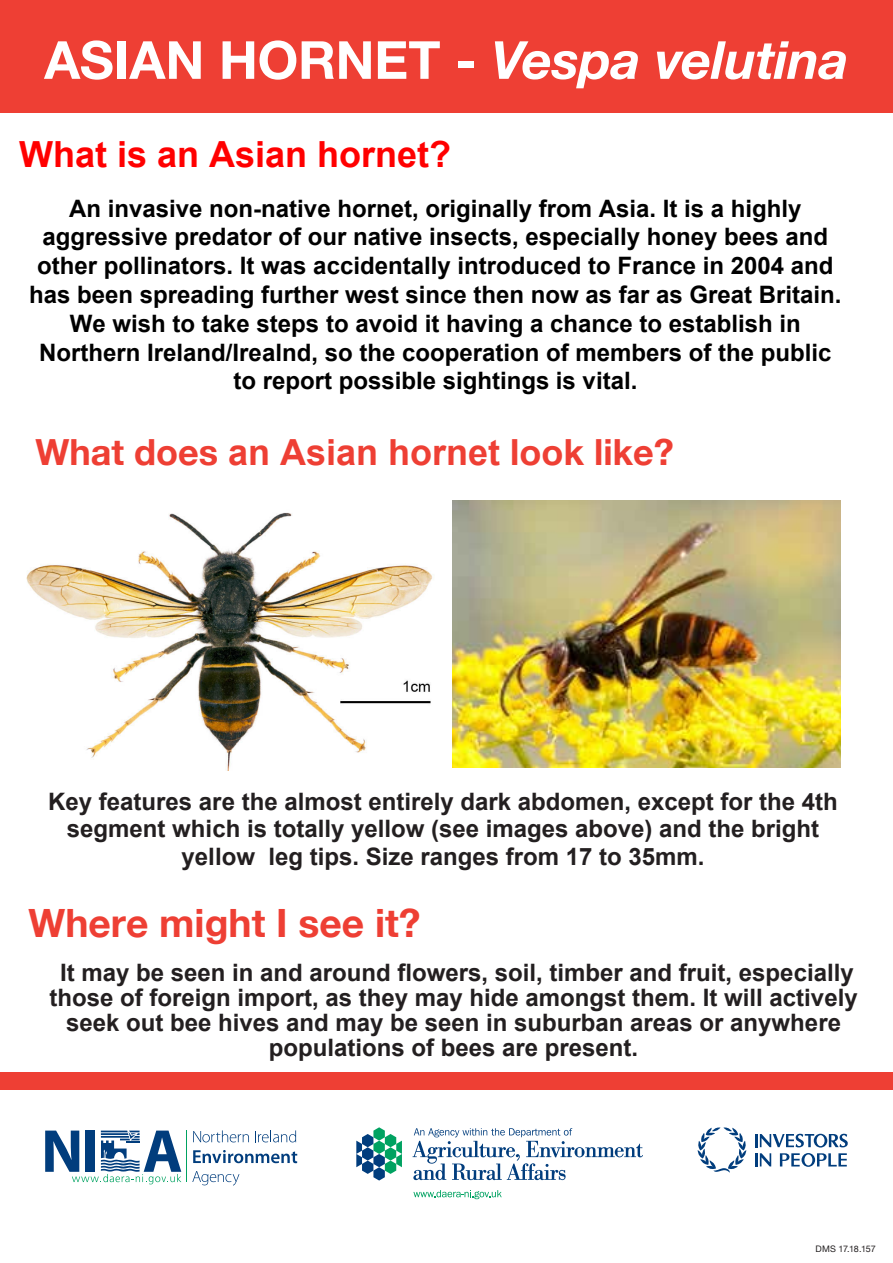
<style>
.page{position:relative;width:893px;height:1263px;background:#fff}
.page>*{position:absolute;margin:0;border:0;box-sizing:border-box;transform-origin:0 0}
.t1{font:italic 700 52.5px "Helvetica Neue";letter-spacing:-.01em;color:#fff}
.t2{font:700 39px "Helvetica Neue";color:#ee3f34}
.t3{font:700 36px "Helvetica Neue";color:#ee3f34}
.t4{font:700 36px "Arial";color:#f00}
.t5{font:700 24px/28.8px "Arial";color:#000;text-align:center}
.t6{font:700 24px/24.9px "Arial";color:#231f20;text-align:center}
.t7{font:700 24px/27.2px "Arial";color:#231f20;text-align:center}
.t8{font:9px "Helvetica Neue";letter-spacing:-.015em;color:#231f20}
.s1{font-style:normal}
.s2{font-family:"Arial"}
.s3{font-style:inherit}
</style>
<div class="page">
<img style="left:452px;top:500px;width:388px;height:267px">
<div style="left:0;top:0;width:893px;height:113px;background:#ee3f34"></div>
<svg style="left:755px;top:1153px;width:16px;height:13px"></svg>
<svg style="left:780px;top:1153px;width:67px;height:14px"></svg>
<svg style="left:755px;top:1134px;width:93px;height:13px"></svg>
<svg style="left:697px;top:1127px;width:50px;height:46px"></svg>
<hr style="left:187px;top:1130px;width:1px;height:52px;background:#00a261">
<svg style="left:192px;top:1171px;width:47px;height:14px"></svg>
<svg style="left:193px;top:1130px;width:56px;height:12px"></svg>
<svg style="left:255px;top:1130px;width:41px;height:12px"></svg>
<svg style="left:193px;top:1150px;width:104px;height:13px"></svg>
<svg style="left:45px;top:1130px;width:136px;height:54px"></svg>
<svg style="left:356px;top:1127px;width:46px;height:53px"></svg>
<svg style="left:413px;top:1190px;width:89px;height:9px"></svg>
<svg style="left:413px;top:1128px;width:230px;height:52px"></svg>
<div style="left:0;top:1072px;width:893px;height:18px;background:#ee3f34"></div>
<img style="left:26px;top:512px;width:407px;height:259px">
<p class="t1" style="left:44px;top:28px;width:806px"><span class="s1">ASIAN HORNET -</span> Vespa velutina</p>
<h3 class="t4" style="left:19px;top:130px;width:434px">What is an Asian hornet?</h3>
<p class="t5" style="left:29px;top:194px;width:814px">An invasive non-native hornet, originally from Asia. It is a highly aggressive predator of our native insects, especially honey bees and other pollinators. It was accidentally introduced to France in 2004 and has been spreading further west since then now as far as Great Britain.<br>We wish to take steps to avoid it having a chance to establish in Northern Ireland/Irealnd, so the cooperation of members of the public to report possible sightings is vital.</p>
<p class="t3" style="left:35px;top:430px;width:640px">What does <span class="s2">an Asian hornet</span> look like?</p>
<p class="t7" style="left:48px;top:789px;width:791px">Key features are the almost entirely dark abdomen, except for the 4th segment which is totally yellow (<span class="s3">see</span> images <span class="s3">above</span>) and the bright yellow leg tips. Size ranges from 17 to 35mm.</p>
<p class="t2" style="left:29px;top:899px;width:394px">Where might I see it?</p>
<p class="t6" style="left:49px;top:961px;width:810px">It may be seen in and around flowers, soil, timber and fruit, especially those of foreign import, as they may hide amongst them. It will actively seek out bee hives and may be seen in suburban areas or anywhere populations of bees are present.</p>
<p class="t8" style="left:815px;top:1244px;width:62px">DMS 17.18.157</p>
</div>
